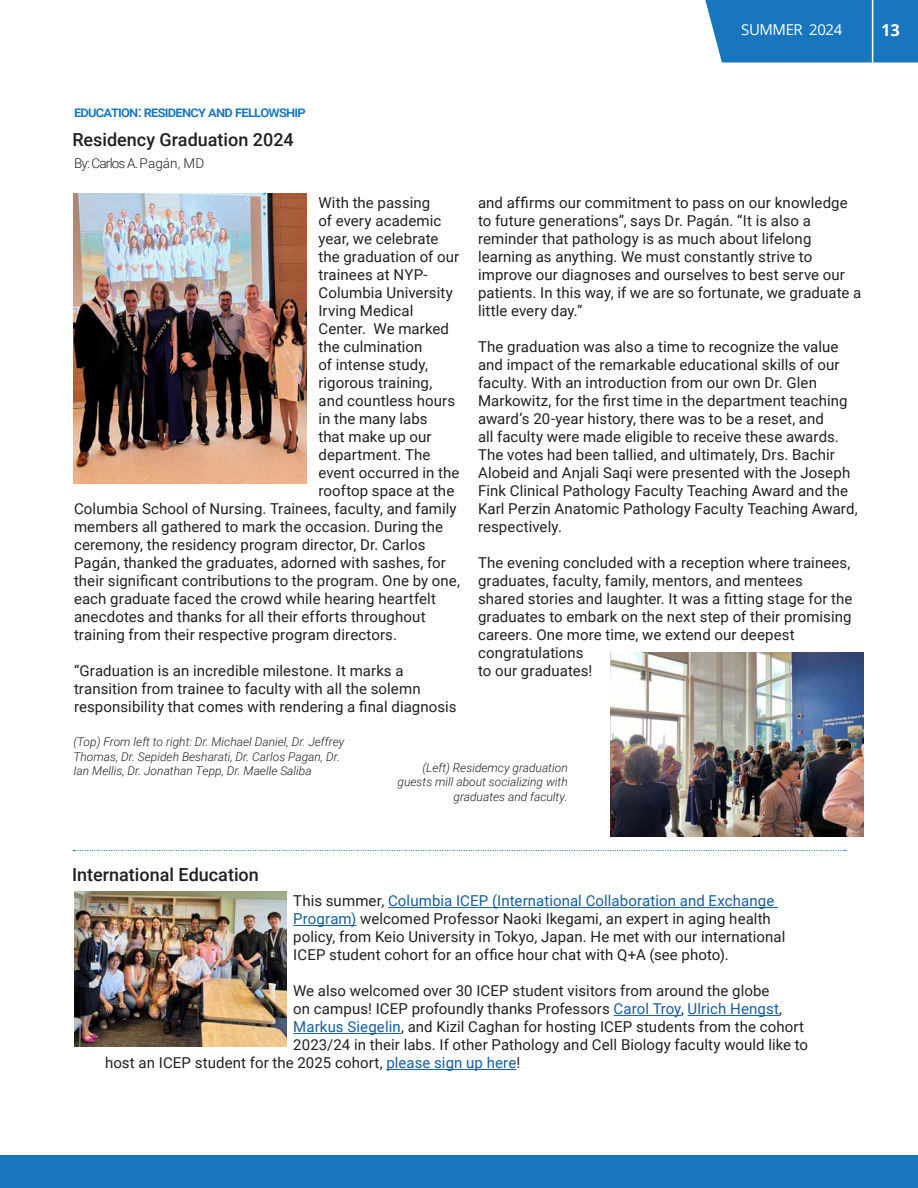
<style>
.page{position:relative;width:918px;height:1188px;background:#fff}
.page>*{position:absolute;margin:0;border:0;box-sizing:border-box;transform-origin:0 0}
.Intro_to_paragraph{font:500 18px "Roboto";color:#231f20}
.t1{font:700 16.5px "Open Sans";color:#fff}
.t2{font:15px/18px "Roboto";letter-spacing:.005em;color:#231f20}
.Title_Place_Here{font:500 15px "Roboto";letter-spacing:-.05em;color:#1776bd}
.t3{font:15px "Open Sans";letter-spacing:-.03em;color:#fff}
.Main_Title{font:300 13.5px "Roboto";letter-spacing:-.06em;color:#231f20}
.Byline_with_Bio{font:italic 300 12px/14.4px "Roboto";color:#231f20}
.s1{color:#175d9e}
</style>
<div class="page">
<div style="left:705px;top:0;width:213px;height:63px;background:#1776bd"></div>
<hr style="left:872px;top:0;width:1px;height:63px;background:#fff">
<img style="left:73px;top:193px;width:234px;height:290px">
<div style="left:0;top:1156px;width:918px;height:32px;background:#1776bd"></div>
<hr style="left:388px;top:907px;width:390px;height:1px;background:#175d9e">
<hr style="left:293px;top:925px;width:64px;height:1px;background:#175d9e">
<hr style="left:614px;top:1015px;width:67px;height:1px;background:#175d9e">
<hr style="left:688px;top:1015px;width:91px;height:1px;background:#175d9e">
<hr style="left:293px;top:1033px;width:108px;height:1px;background:#175d9e">
<hr style="left:386px;top:1069px;width:130px;height:1px;background:#175d9e">
<img style="left:610px;top:652px;width:254px;height:184px">
<svg style="left:73px;top:850px;width:773px;height:1px"></svg>
<img style="left:74px;top:892px;width:212px;height:154px">
<p class="t3" style="left:741px;top:20px;width:103px">SUMMER 2024</p>
<p class="t1" style="left:881px;top:18px;width:20px">13</p>
<p class="Title_Place_Here" style="left:74px;top:101px;width:233px">education: residency and fellowship</p>
<p class="Intro_to_paragraph" style="left:72px;top:127px;width:223px">Residency Graduation 2024</p>
<p class="Main_Title" style="left:74px;top:154px;width:132px">By: Carlos A. Pagán, MD</p>
<p class="t2" style="left:318px;top:193px;width:113px">With the passing</p>
<p class="t2" style="left:318px;top:211px;width:124px">of every academic</p>
<p class="t2" style="left:318px;top:229px;width:122px">year, we celebrate</p>
<p class="t2" style="left:318px;top:247px;width:142px">the graduation of our</p>
<p class="t2" style="left:318px;top:265px;width:111px">trainees at NYP-</p>
<p class="t2" style="left:318px;top:283px;width:136px">Columbia University</p>
<p class="t2" style="left:318px;top:301px;width:96px">Irving Medical</p>
<p class="t2" style="left:318px;top:319px;width:132px">Center. We marked</p>
<p class="t2" style="left:318px;top:337px;width:106px">the culmination</p>
<p class="t2" style="left:318px;top:355px;width:111px">of intense study,</p>
<p class="t2" style="left:318px;top:373px;width:115px">rigorous training,</p>
<p class="t2" style="left:318px;top:391px;width:138px">and countless hours</p>
<p class="t2" style="left:318px;top:409px;width:111px">in the many labs</p>
<p class="t2" style="left:318px;top:427px;width:115px">that make up our</p>
<p class="t2" style="left:318px;top:445px;width:114px">department. The</p>
<p class="t2" style="left:318px;top:463px;width:143px">event occurred in the</p>
<p class="t2" style="left:318px;top:481px;width:137px">rooftop space at the</p>
<p class="t2" style="left:74px;top:499px;width:384px">Columbia School of Nursing. Trainees, faculty, and family</p>
<p class="t2" style="left:74px;top:517px;width:371px">members all gathered to mark the occasion. During the</p>
<p class="t2" style="left:74px;top:535px;width:353px">ceremony, the residency program director, Dr. Carlos</p>
<p class="t2" style="left:74px;top:553px;width:374px">Pagán, thanked the graduates, adorned with sashes, for</p>
<p class="t2" style="left:74px;top:571px;width:387px">their significant contributions to the program. One by one,</p>
<p class="t2" style="left:74px;top:589px;width:363px">each graduate faced the crowd while hearing heartfelt</p>
<p class="t2" style="left:74px;top:607px;width:353px">anecdotes and thanks for all their efforts throughout</p>
<p class="t2" style="left:74px;top:625px;width:325px">training from their respective program directors.</p>
<p class="t2" style="left:74px;top:661px;width:384px">“Graduation is an incredible milestone. It marks a transition from trainee to faculty with all the solemn responsibility that comes with rendering a final diagnosis</p>
<p class="t2" style="left:478px;top:193px;width:385px">and affirms our commitment to pass on our knowledge to future generations”, says Dr. Pagán. “It is also a reminder that pathology is as much about lifelong learning as anything. We must constantly strive to improve our diagnoses and ourselves to best serve our patients. In this way, if we are so fortunate, we graduate a little every day.”</p>
<p class="t2" style="left:478px;top:337px;width:381px">The graduation was also a time to recognize the value and impact of the remarkable educational skills of our faculty. With an introduction from our own Dr. Glen Markowitz, for the first time in the department teaching award’s 20-year history, there was to be a reset, and<br>all faculty were made eligible to receive these awards.<br>The votes had been tallied, and ultimately, Drs. Bachir Alobeid and Anjali Saqi were presented with the Joseph Fink Clinical Pathology Faculty Teaching Award and the Karl Perzin Anatomic Pathology Faculty Teaching Award, respectively.</p>
<p class="t2" style="left:478px;top:553px;width:376px">The evening concluded with a reception where trainees, graduates, faculty, family, mentors, and mentees shared stories and laughter. It was a fitting stage for the graduates to embark on the next step of their promising careers. One more time, we extend our deepest congratulations<br>to our graduates!</p>
<p class="Byline_with_Bio" style="left:73px;top:734px;width:272px">(Top) From left to right: Dr. Michael Daniel, Dr. Jeffrey<br>Thomas, Dr. Sepideh Besharati, Dr. Carlos Pagan, Dr.<br>Ian Mellis, Dr. Jonathan Tepp, Dr. Maelle Saliba</p>
<p class="Intro_to_paragraph" style="left:72px;top:862px;width:188px">International Education</p>
<p class="Byline_with_Bio" style="left:398px;top:760px;width:172px;text-align:right">(Left) Residemcy graduation guests mill about socializing with graduates and faculty.</p>
<p class="t2" style="left:293px;top:892px;width:494px">This summer, <span class="s1">Columbia ICEP (International Collaboration and Exchange Program)</span> welcomed Professor Naoki Ikegami, an expert in aging health policy, from Keio University in Tokyo, Japan. He met with our international ICEP student cohort for an office hour chat with Q+A (see photo).</p>
<p class="t2" style="left:293px;top:982px;width:478px">We also welcomed over 30 ICEP student visitors from around the globe</p>
<p class="t2" style="left:293px;top:1000px;width:490px">on campus! ICEP profoundly thanks Professors <span class="s1">Carol Troy</span>, <span class="s1">Ulrich Hengst</span>,</p>
<p class="t2" style="left:293px;top:1018px;width:512px"><span class="s1">Markus Siegelin</span>, and Kizil Caghan for hosting ICEP students from the cohort</p>
<p class="t2" style="left:293px;top:1036px;width:516px">2023/24 in their labs. If other Pathology and Cell Biology faculty would like to</p>
<p class="t2" style="left:105px;top:1054px;width:417px">host an ICEP student for the 2025 cohort, <span class="s1">please sign up here</span>!</p>
</div>
